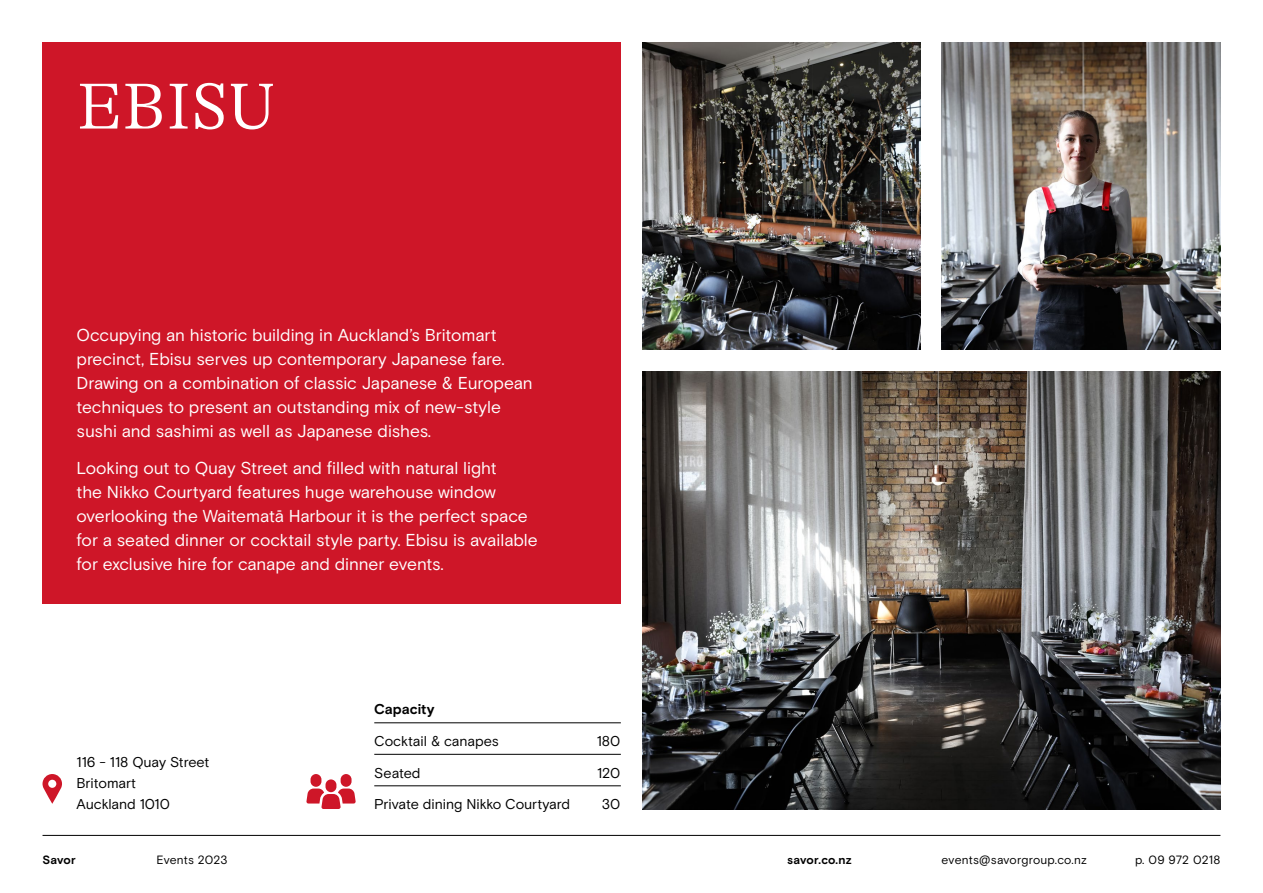
<style>
.page{position:relative;width:1263px;height:893px;background:#fff}
.page>*{position:absolute;margin:0;border:0;box-sizing:border-box;transform-origin:0 0}
.t1{font:300 65.85px "GT Alpina";letter-spacing:.01em;color:#fff}
.t2{font:17.25px/24px "Basis Grotesque Pro";letter-spacing:-.01em;color:#fff}
.t3{font:14.25px/21px "Basis Grotesque Pro";letter-spacing:-.01em;color:#000}
.t4{font:700 14.25px "Basis Grotesque Pro";color:#000}
.t5{font:12px "Basis Grotesque Pro";letter-spacing:.01em;color:#000}
.t6{font:700 12px "Basis Grotesque Pro";letter-spacing:.01em;color:#000}
</style>
<div class="page">
<hr style="left:43px;top:835px;width:1177px;height:1px;background:#000">
<div style="left:43px;top:43px;width:578px;height:561px;background:#ce1628"></div>
<svg style="left:43px;top:774px;width:19px;height:30px"></svg>
<img style="left:642px;top:371px;width:578px;height:438px">
<img style="left:642px;top:43px;width:279px;height:307px">
<img style="left:942px;top:43px;width:278px;height:307px">
<hr style="left:374px;top:722px;width:247px;height:1px;background:#000">
<hr style="left:374px;top:754px;width:247px;height:1px;background:#000">
<hr style="left:374px;top:785px;width:247px;height:1px;background:#000">
<div style="left:310px;top:774px;width:11px;height:13px;background:#ce1628;border-radius:5px"></div>
<div style="left:341px;top:774px;width:11px;height:13px;background:#ce1628;border-radius:5px"></div>
<svg style="left:306px;top:788px;width:50px;height:21px"></svg>
<div style="left:325px;top:779px;width:11px;height:13px;background:#ce1628;border-radius:5px"></div>
<h1 class="t1" style="left:77px;top:70px;width:200px">EBISU</h1>
<p class="t2" style="left:77px;top:323px;width:458px">Occupying an historic building in Auckland’s Britomart precinct, Ebisu serves up contemporary Japanese fare.<br>Drawing on a combination of classic Japanese &amp; European techniques to present an outstanding mix of new-style sushi and sashimi as well as Japanese dishes.</p>
<p class="t2" style="left:77px;top:456px;width:463px">Looking out to Quay Street and filled with natural light<br>the Nikko Courtyard features huge warehouse window overlooking the Waitematā Harbour it is the perfect space for a seated dinner or cocktail style party. Ebisu is available for exclusive hire for canape and dinner events.</p>
<p class="t3" style="left:77px;top:752px;width:134px">116 - 118 Quay Street<br>Britomart<br>Auckland 1010</p>
<p class="t4" style="left:374px;top:701px;width:62px">Capacity</p>
<p class="t3" style="left:374px;top:731px;width:126px">Cocktail &amp; canapes</p>
<p class="t3" style="left:597px;top:731px;width:25px">180</p>
<p class="t3" style="left:374px;top:762px;width:48px">Seated</p>
<p class="t3" style="left:597px;top:762px;width:25px">120</p>
<p class="t3" style="left:374px;top:794px;width:197px">Private dining Nikko Courtyard</p>
<p class="t3" style="left:602px;top:794px;width:20px">30</p>
<p class="t6" style="left:43px;top:853px;width:35px">Savor</p>
<p class="t5" style="left:157px;top:853px;width:72px">Events 2023</p>
<p class="t6" style="left:787px;top:853px;width:66px">savor.co.nz</p>
<p class="t5" style="left:942px;top:853px;width:147px">events@savorgroup.co.nz</p>
<p class="t5" style="left:1135px;top:853px;width:87px">p. 09 972 0218</p>
</div>
